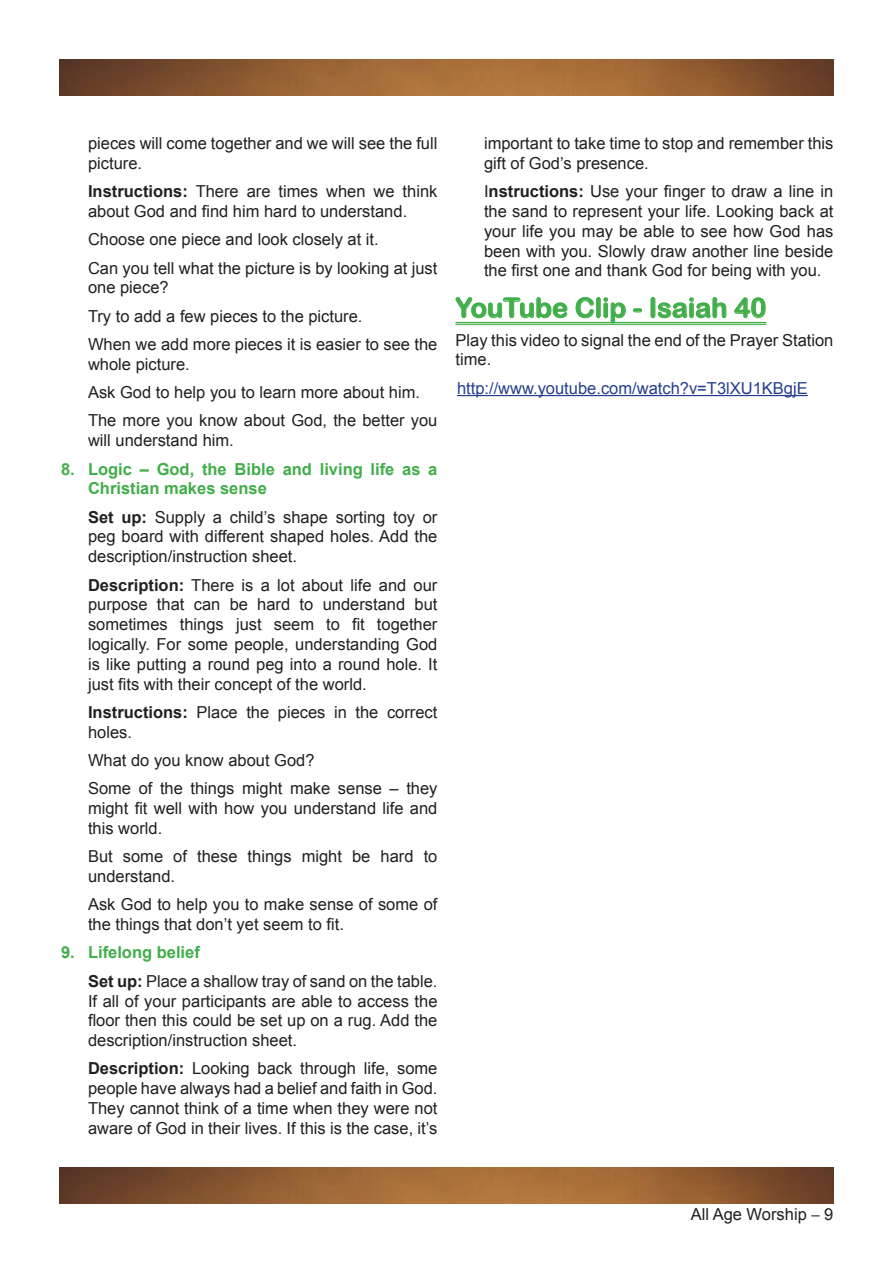
<style>
.page{position:relative;width:893px;height:1263px;background:#fff}
.page>*{position:absolute;margin:0;border:0;box-sizing:border-box;transform-origin:0 0}
.t1{font:27px "Arial Rounded MT Bold";color:#40ae49}
.t2{font:16.5px/19.8px "Arial";color:#231f20}
.t3{font:700 16.5px/19.8px "Arial";color:#40ae49}
.t4{font:16.5px "Arial";color:#253f8e}
.s1{font-weight:700}
.s2{font-weight:700;color:#40ae49}
.s3{font-family:"Oranda BT"}
</style>
<div class="page">
<img style="left:60px;top:60px;width:773px;height:36px">
<img style="left:60px;top:1167px;width:773px;height:36px">
<hr style="left:455px;top:322px;width:311px;height:1px;background:#40ae49">
<hr style="left:455px;top:324px;width:311px;height:1px;background:#40ae49">
<hr style="left:457px;top:395px;width:351px;height:1px;background:#253f8e">
<svg style="left:455px;top:297px;width:113px;height:22px"></svg>
<svg style="left:575px;top:297px;width:51px;height:27px"></svg>
<svg style="left:633px;top:308px;width:9px;height:5px"></svg>
<svg style="left:650px;top:297px;width:77px;height:22px"></svg>
<svg style="left:734px;top:297px;width:32px;height:21px"></svg>
<p class="t2" style="left:88px;top:134px;width:351px">pieces will come together and we will see the full picture.</p>
<p class="t2" style="left:88px;top:182px;width:351px"><span class="s1">Instructions:</span> There are times when we think about God and find him hard to understand.</p>
<p class="t2" style="left:88px;top:226px;width:351px;line-height:28.3px">Choose one piece and look closely at it.<br>Can you tell what the picture is by looking at just</p>
<p class="t2" style="left:88px;top:274px;width:351px;line-height:28.3px">one piece?<br>Try to add a few pieces to the picture.<br>When we add more pieces it is easier to see the</p>
<p class="t2" style="left:88px;top:350px;width:351px;line-height:28.3px">whole picture.<br>Ask God to help you to learn more about him.<br>The more you know about God, the better you</p>
<p class="t2" style="left:88px;top:431px;width:147px">will understand him.</p>
<p class="t3" style="left:88px;top:459px;width:351px;text-indent:-27px">8. Logic – God, the Bible and living life as a<br>Christian makes sense</p>
<p class="t2" style="left:88px;top:507px;width:351px;text-align:justify"><span class="s1">Set up:</span> Supply a child’s shape sorting toy or peg board with different shaped holes. Add the description/instruction sheet.</p>
<p class="t2" style="left:88px;top:575px;width:351px;text-align:justify"><span class="s1">Description:</span> There is a lot about life and our purpose that can be hard to understand but sometimes things just seem to fit together logically. For some people, understanding God is like putting a round peg into a round hole. It just fits with their concept of the world.</p>
<p class="t2" style="left:88px;top:702px;width:351px"><span class="s1">Instructions:</span> Place the pieces in the correct holes.</p>
<p class="t2" style="left:88px;top:746px;width:351px;line-height:28.3px">What do you know about God?<br>Some of the things might make sense – they</p>
<p class="t2" style="left:88px;top:798px;width:351px">might fit well with how you understand life and this world.</p>
<p class="t2" style="left:88px;top:847px;width:351px">But some of these things might be hard to understand.</p>
<p class="t2" style="left:88px;top:895px;width:351px">Ask God to help you to make sense of some of the things that don’t yet seem to fit.</p>
<p class="t2" style="left:88px;top:939px;width:351px;line-height:28.3px;text-indent:-27px"><span class="s2">9. Lifelong belief<br></span><span class="s1">Set up:</span> Place a shallow tray of sand on the table.</p>
<p class="t2" style="left:88px;top:991px;width:351px;text-align:justify">If all of your participants are able to access the floor then this could be set up on a rug. Add the description/instruction sheet.</p>
<p class="t2" style="left:88px;top:1059px;width:351px;text-align:justify"><span class="s1">Description:</span> Looking back through life, some people have always had a belief and faith in God.<br>They cannot think of a time when they were not aware of God in their lives. If this is the case, it’s</p>
<p class="t2" style="left:484px;top:134px;width:351px">important to take time to stop and remember this gift of God’s presence.</p>
<p class="t2" style="left:484px;top:182px;width:351px;text-align:justify">I<span class="s1">nstructions:</span> Use your finger to draw a line in the sand to represent your life. Looking back at your life you may be able to see how God has been with you. Slowly draw another line beside the first one and thank God for being with you.</p>
<h1 class="t1" style="left:455px;top:292px;width:312px">YouTube Clip - Isaiah 40</h1>
<p class="t2" style="left:455px;top:330px;width:379px">Play this video to signal the end of the Prayer Station time.</p>
<p class="t4" style="left:457px;top:377px;width:352px">http://www.youtube.com/watch?v=T3lXU1KBgjE</p>
<p class="t2" style="left:691px;top:1205px;width:144px">All Age Worship <span class="s3">–</span> 9</p>
</div>
